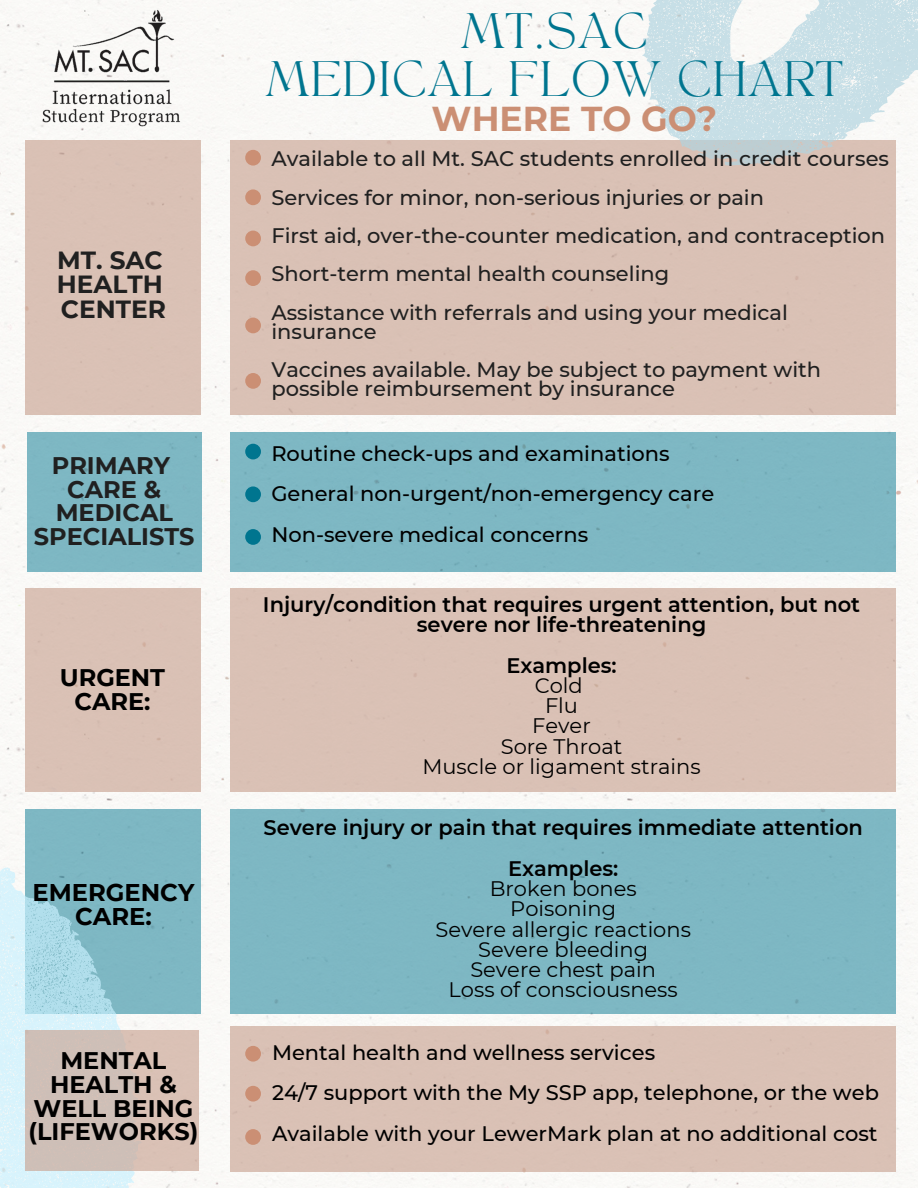
<style>
.page{position:relative;width:918px;height:1188px;background:#fff}
.page>*{position:absolute;margin:0;border:0;box-sizing:border-box;transform-origin:0 0}
.t1{font:34.8px "TANAEGEAN";letter-spacing:.05em;color:#00758f}
.t2{font:700 34.5px "Montserrat";color:#cb8f74}
.t3{font:700 24.75px "Montserrat";color:#202020}
.t4{font:700 24.15px "Montserrat";color:#000}
.t5{font:700 24px/23.7px "Montserrat";color:#000;text-align:center}
.t6{font:700 24px/23.7px "Montserrat";color:#202020;text-align:center}
.t7{font:500 21px/19.2px "Montserrat";color:#202020}
.t8{font:500 21px "Montserrat";color:#000}
.t9{font:600 21px/20.2px "Montserrat";color:#000;text-align:center}
.t10{font:21px "Montserrat";color:#000}
</style>
<div class="page">
<img style="left:0;top:0;width:918px;height:1188px">
<div style="left:230px;top:140px;width:666px;height:275px;background:#dac1b5"></div>
<svg style="left:642px;top:0;width:276px;height:165px;fill:#c8dfe7"></svg>
<div style="left:26px;top:140px;width:175px;height:275px;background:#dac1b5"></div>
<div style="left:26px;top:809px;width:175px;height:204px;background:#7eb7c3"></div>
<div style="left:230px;top:1027px;width:666px;height:145px;background:#dac1b5"></div>
<div style="left:230px;top:809px;width:666px;height:204px;background:#7eb7c3"></div>
<svg style="left:0;top:850px;width:226px;height:338px"></svg>
<svg style="left:91px;top:961px;width:4px;height:7px"></svg>
<div style="left:230px;top:432px;width:666px;height:140px;background:#7eb7c3"></div>
<div style="left:245px;top:150px;width:16px;height:16px;background:#cb8f74;border-radius:50%"></div>
<div style="left:245px;top:189px;width:16px;height:16px;background:#cb8f74;border-radius:50%"></div>
<div style="left:245px;top:231px;width:16px;height:15px;background:#cb8f74;border-radius:50%"></div>
<div style="left:245px;top:270px;width:16px;height:16px;background:#cb8f74;border-radius:50%"></div>
<div style="left:245px;top:318px;width:16px;height:15px;background:#cb8f74;border-radius:50%"></div>
<div style="left:245px;top:373px;width:16px;height:16px;background:#cb8f74;border-radius:50%"></div>
<div style="left:245px;top:444px;width:16px;height:15px;background:#00758f;border-radius:50%"></div>
<div style="left:245px;top:486px;width:16px;height:16px;background:#00758f;border-radius:50%"></div>
<div style="left:245px;top:529px;width:16px;height:16px;background:#00758f;border-radius:50%"></div>
<div style="left:25px;top:1031px;width:173px;height:140px;background:#cfbfb7"></div>
<div style="left:245px;top:1046px;width:16px;height:16px;background:#cb8f74;border-radius:50%"></div>
<div style="left:245px;top:1086px;width:16px;height:16px;background:#cb8f74;border-radius:50%"></div>
<div style="left:245px;top:1129px;width:16px;height:16px;background:#cb8f74;border-radius:50%"></div>
<div style="left:230px;top:588px;width:666px;height:204px;background:#dac1b5"></div>
<div style="left:26px;top:588px;width:175px;height:204px;background:#dac1b5"></div>
<img style="left:38px;top:7px;width:146px;height:125px">
<div style="left:27px;top:432px;width:174px;height:140px;background:#7eb7c3"></div>
<p class="t3" style="left:57px;top:245px;width:107px">MT. SAC</p>
<p class="t3" style="left:57px;top:269px;width:107px">HEALTH</p>
<p class="t3" style="left:61px;top:294px;width:107px">CENTER</p>
<p class="t6" style="left:52px;top:454px;width:120px">PRIMARY</p>
<p class="t6" style="left:34px;top:477px;width:162px">CARE &amp;<br>MEDICAL<br>SPECIALISTS</p>
<p class="t5" style="left:60px;top:666px;width:107px">URGENT<br>CARE:</p>
<p class="t4" style="left:33px;top:878px;width:163px">EMERGENCY</p>
<p class="t4" style="left:75px;top:902px;width:78px">CARE:</p>
<p class="t5" style="left:29px;top:1049px;width:171px">MENTAL<br>HEALTH &amp;<br>WELL BEING (LIFEWORKS)</p>
<p class="t1" style="left:461px;top:11px;width:188px">MT.SAC</p>
<h1 class="t1" style="left:266px;top:59px;width:578px">MEDICAL FLOW CHART</h1>
<p class="t2" style="left:432px;top:98px;width:287px">WHERE TO GO?</p>
<p class="t7" style="left:271px;top:148px;width:619px">Available to all Mt. SAC students enrolled in credit courses</p>
<p class="t7" style="left:271px;top:188px;width:494px">Services for minor, non-serious injuries or pain</p>
<p class="t7" style="left:271px;top:226px;width:615px">First aid, over-the-counter medication, and contraception</p>
<p class="t7" style="left:271px;top:264px;width:399px">Short-term mental health counseling</p>
<p class="t7" style="left:271px;top:303px;width:518px">Assistance with referrals and using your medical insurance</p>
<p class="t7" style="left:271px;top:360px;width:551px">Vaccines available. May be subject to payment with possible reimbursement by insurance</p>
<p class="t8" style="left:271px;top:440px;width:400px">Routine check-ups and examinations</p>
<p class="t8" style="left:271px;top:481px;width:444px">General non-urgent/non-emergency care</p>
<p class="t8" style="left:271px;top:521px;width:318px">Non-severe medical concerns</p>
<p class="t9" style="left:263px;top:594px;width:599px">Injury/condition that requires urgent attention, but not severe nor life-threatening</p>
<p class="t9" style="left:506px;top:655px;width:112px">Examples:</p>
<p class="t10" style="left:535px;top:672px;width:50px">Cold</p>
<p class="t10" style="left:545px;top:693px;width:35px">Flu</p>
<p class="t10" style="left:532px;top:713px;width:60px">Fever</p>
<p class="t10" style="left:501px;top:733px;width:123px">Sore Throat</p>
<p class="t10" style="left:422px;top:753px;width:280px">Muscle or ligament strains</p>
<p class="t9" style="left:264px;top:818px;width:601px">Severe injury or pain that requires immediate attention</p>
<p class="t9" style="left:508px;top:858px;width:112px">Examples:</p>
<p class="t10" style="left:490px;top:876px;width:148px">Broken bones</p>
<p class="t10" style="left:510px;top:896px;width:107px">Poisoning</p>
<p class="t10" style="left:435px;top:916px;width:257px">Severe allergic reactions</p>
<p class="t10" style="left:478px;top:937px;width:171px">Severe bleeding</p>
<p class="t10" style="left:470px;top:957px;width:187px">Severe chest pain</p>
<p class="t10" style="left:449px;top:977px;width:231px">Loss of consciousness</p>
<p class="t8" style="left:272px;top:1039px;width:385px">Mental health and wellness services</p>
<p class="t8" style="left:272px;top:1080px;width:608px">24/7 support with the My SSP app, telephone, or the web</p>
<p class="t8" style="left:272px;top:1120px;width:607px">Available with your LewerMark plan at no additional cost</p>
</div>
